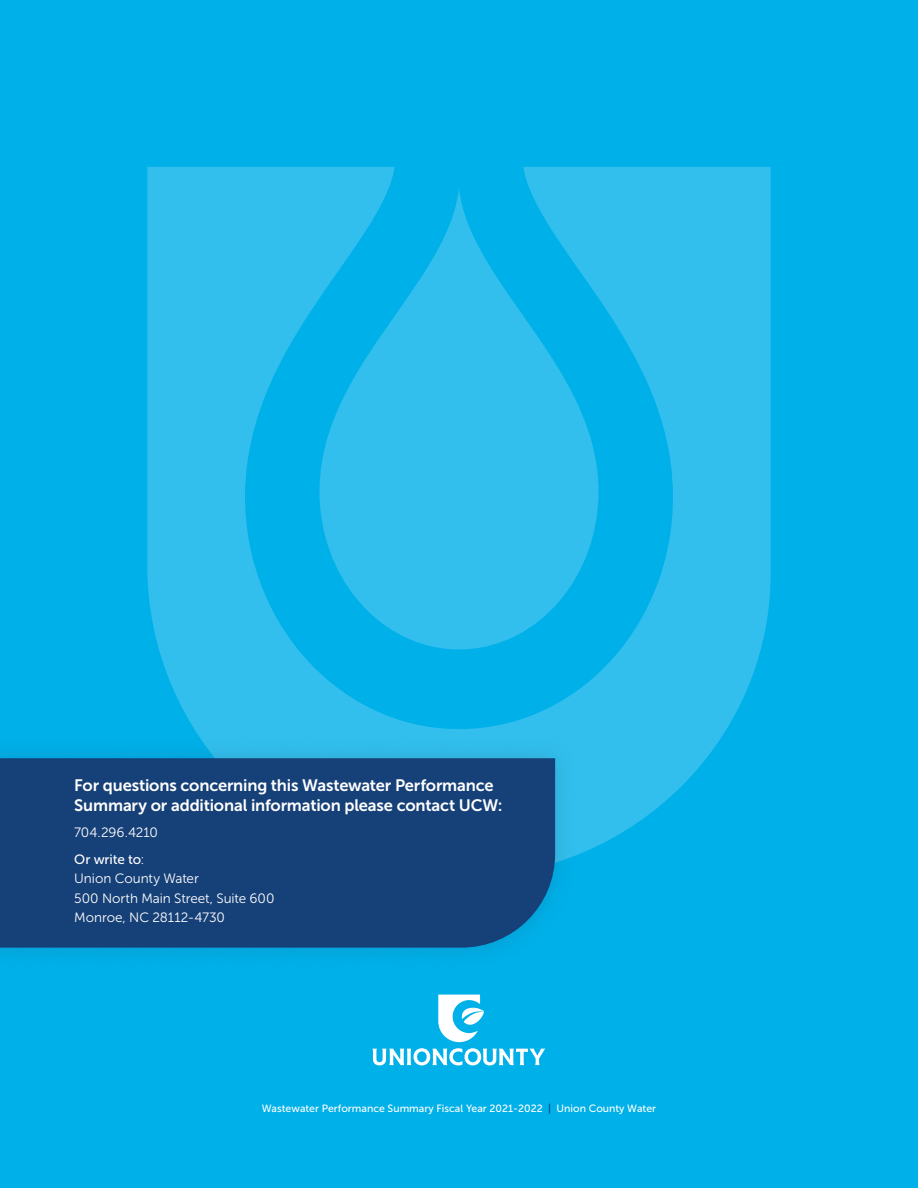
<style>
.page{position:relative;width:918px;height:1188px;background:#00b0e9}
.page>*{position:absolute;margin:0;border:0;box-sizing:border-box;transform-origin:0 0}
.Bullets{font:16.5px/19.5px "Museo Sans 700";letter-spacing:-.01em;color:#fff}
.t1{font:13.5px/19.5px "Museo Sans 300";letter-spacing:-.005em;color:#fff}
.t2{font:10.5px "Museo Sans 500";color:#fff}
.s1{font-family:"Museo Sans 500"}
.s2{color:#013b7c}
</style>
<div class="page">
<svg style="left:373px;top:1048px;width:172px;height:17px"></svg>
<svg style="left:438px;top:995px;width:46px;height:47px"></svg>
<svg style="left:147px;top:167px;width:624px;height:687px;fill:#32bfed"></svg>
<svg style="left:319px;top:188px;width:280px;height:461px;fill:#32bfed"></svg>
<div style="left:0;top:734px;width:579px;height:238px;background:#231f20;opacity:.15"></div>
<div style="left:0;top:758px;width:555px;height:190px;background:#164078"></div>
<p class="Bullets" style="left:74px;top:776px;width:430px">For questions concerning this Wastewater Performance<br>Summary or additional information please contact UCW:</p>
<p class="t1" style="left:74px;top:823px;width:85px">704.296.4210</p>
<p class="t1" style="left:74px;top:850px;width:126px"><span class="s1">Or write to</span>:<br>Union County Water</p>
<p class="t1" style="left:74px;top:889px;width:202px">500 North Main Street, Suite 600</p>
<p class="t1" style="left:74px;top:908px;width:152px">Monroe, NC 28112-4730</p>
<p class="t2" style="left:262px;top:1103px;width:396px">Wastewater Performance Summary Fiscal Year 2021-2022 <span class="s2">|</span> Union County Water</p>
</div>
